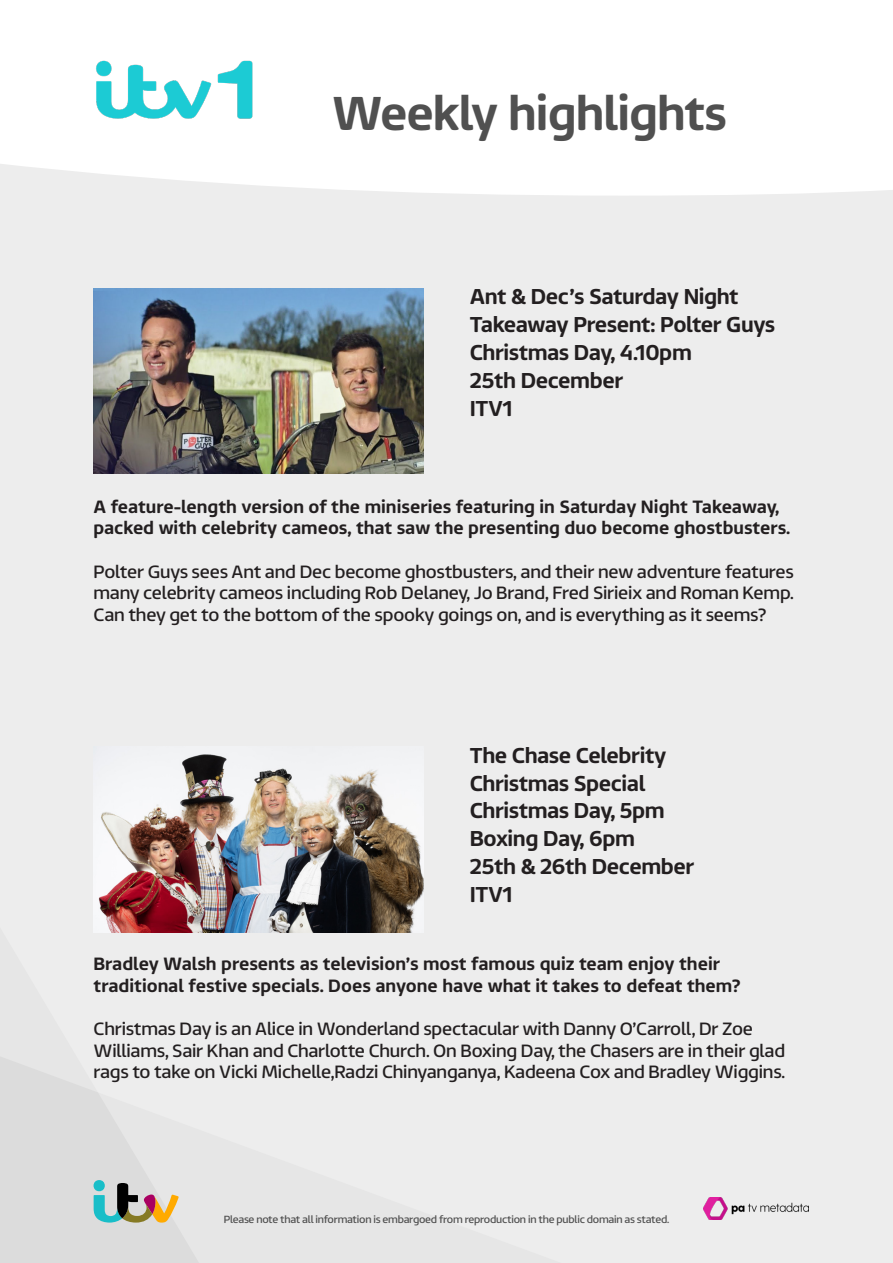
<style>
.page{position:relative;width:893px;height:1263px;background:#ededed}
.page>*{position:absolute;margin:0;border:0;box-sizing:border-box;transform-origin:0 0}
.t1{font:500 48px "ITV Reem";letter-spacing:-.02em;color:#505050}
.Programme_Heading{font:500 21.75px/27.8px "ITV Reem";letter-spacing:-.02em;color:#231f20}
.Intro_Text{font:18px/21.6px "ITV Reem";letter-spacing:-.01em;color:#231f20;text-align:justify}
.Intro_Text-2{font:500 18px/21.6px "ITV Reem";color:#231f20}
.t2{font:10.5px "ITV Reem";letter-spacing:-.02em;color:#505050}
</style>
<div class="page">
<svg style="left:0;top:1056px;width:199px;height:207px"></svg>
<div style="left:0;top:0;width:893px;height:196px;background:#fff"></div>
<img style="left:94px;top:57px;width:162px;height:65px">
<img style="left:94px;top:288px;width:329px;height:185px">
<img style="left:94px;top:754px;width:329px;height:178px">
<img style="left:704px;top:1197px;width:104px;height:22px">
<h1 class="t1" style="left:332px;top:71px;width:397px">Weekly highlights</h1>
<p class="Programme_Heading" style="left:470px;top:281px;width:307px">Ant &amp; Dec’s Saturday Night<br>Takeaway Present: Polter Guys</p>
<p class="Programme_Heading" style="left:470px;top:336px;width:224px">Christmas Day, 4.10pm</p>
<p class="Programme_Heading" style="left:470px;top:364px;width:155px">25th December</p>
<p class="Programme_Heading" style="left:470px;top:392px;width:45px">ITV1</p>
<p class="Intro_Text-2" style="left:94px;top:494px;width:698px">A feature-length version of the miniseries featuring in Saturday Night Takeaway, packed with celebrity cameos, that saw the presenting duo become ghostbusters.</p>
<p class="Intro_Text" style="left:94px;top:558px;width:702px">Polter Guys sees Ant and Dec become ghostbusters, and their new adventure features many celebrity cameos including Rob Delaney, Jo Brand, Fred Sirieix and Roman Kemp.<br>Can they get to the bottom of the spooky goings on, and is everything as it seems?</p>
<p class="Programme_Heading" style="left:470px;top:739px;width:198px">The Chase Celebrity<br>Christmas Special</p>
<p class="Programme_Heading" style="left:470px;top:795px;width:196px">Christmas Day, 5pm</p>
<p class="Programme_Heading" style="left:470px;top:823px;width:167px">Boxing Day, 6pm</p>
<p class="Programme_Heading" style="left:470px;top:850px;width:226px">25th &amp; 26th December</p>
<p class="Programme_Heading" style="left:470px;top:878px;width:45px">ITV1</p>
<p class="Intro_Text-2" style="left:94px;top:951px;width:648px">Bradley Walsh presents as television’s most famous quiz team enjoy their traditional festive specials. Does anyone have what it takes to defeat them?</p>
<p class="Intro_Text" style="left:94px;top:1016px;width:693px;text-align:left">Christmas Day is an Alice in Wonderland spectacular with Danny O’Carroll, Dr Zoe<br>Williams, Sair Khan and Charlotte Church. On Boxing Day, the Chasers are in their glad rags to take on Vicki Michelle,Radzi Chinyanganya, Kadeena Cox and Bradley Wiggins.</p>
<p class="t2" style="left:224px;top:1210px;width:447px">Please note that all information is embargoed from reproduction in the public domain as stated.</p>
</div>
